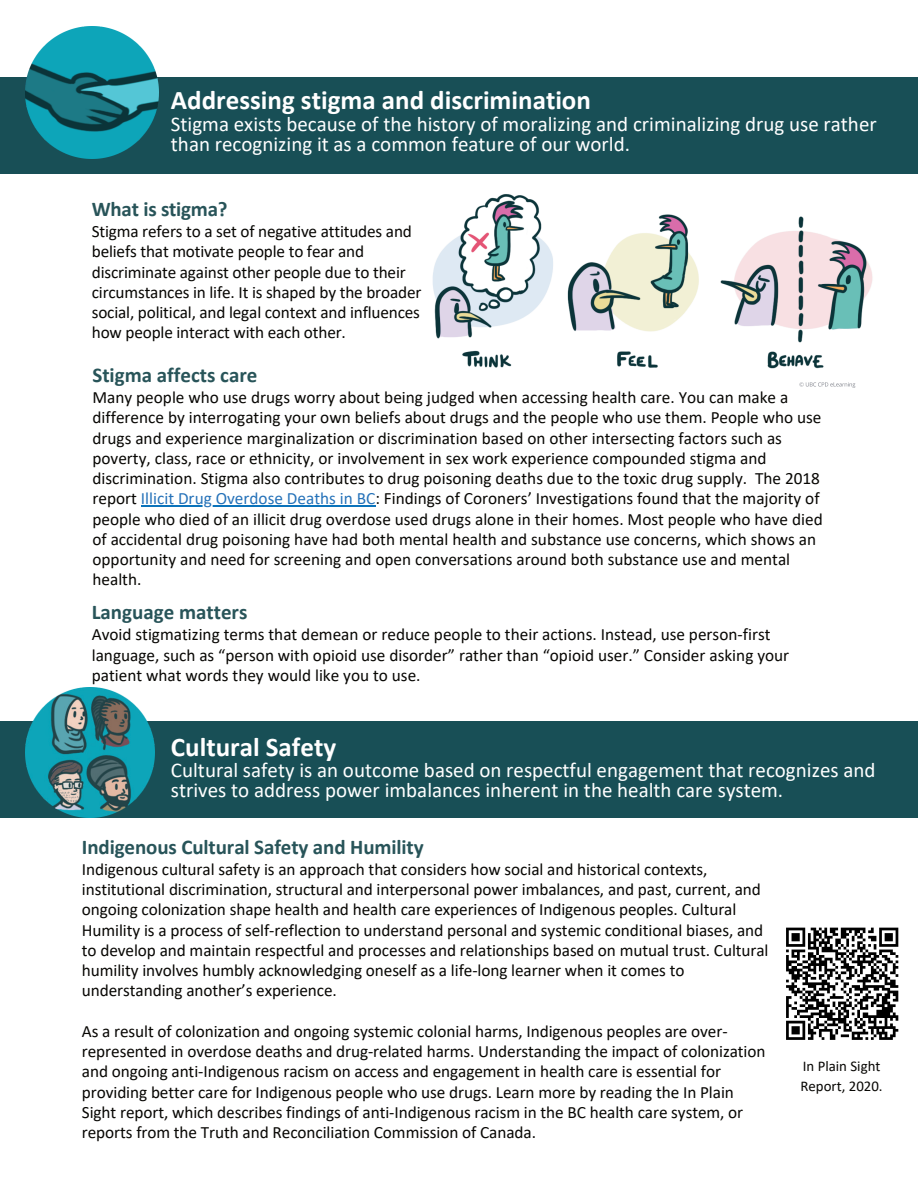
<style>
.page{position:relative;width:918px;height:1188px;background:#fff}
.page>*{position:absolute;margin:0;border:0;box-sizing:border-box;transform-origin:0 0}
.t1{font:700 27px "Calibri";color:#fff}
.t2{font:21px/20.2px "Calibri";color:#fff}
.t3{font:700 21px "Calibri";letter-spacing:-.005em;color:#285459}
.t4{font:17.25px/20.2px "Calibri";letter-spacing:-.005em;color:#080704}
.t5{font:14.85px/20.2px "Calibri";color:#080704}
.s1{color:#2572b9}
</style>
<div class="page">
<div style="left:0;top:78px;width:918px;height:96px;background:#184f56"></div>
<img style="left:25px;top:26px;width:133px;height:133px">
<img style="left:432px;top:194px;width:441px;height:175px">
<img style="left:799px;top:382px;width:57px;height:6px">
<div style="left:0;top:721px;width:918px;height:97px;background:#184f56"></div>
<hr style="left:141px;top:505px;width:234px;height:2px;background:#0b73bb">
<img style="left:25px;top:688px;width:130px;height:129px">
<svg style="left:786px;top:927px;width:113px;height:113px"></svg>
<h1 class="t1" style="left:171px;top:81px;width:422px">Addressing stigma and discrimination</h1>
<p class="t2" style="left:171px;top:113px;width:707px">Stigma exists because of the history of moralizing and criminalizing drug use rather than recognizing it as a common feature of our world.</p>
<p class="t3" style="left:92px;top:194px;width:137px">What is stigma?</p>
<p class="t4" style="left:92px;top:221px;width:331px">Stigma refers to a set of negative attitudes and beliefs that motivate people to fear and discriminate against other people due to their circumstances in life. It is shaped by the broader social, political, and legal context and influences how people interact with each other.</p>
<p class="t3" style="left:92px;top:360px;width:167px">Stigma affects care</p>
<p class="t4" style="left:92px;top:387px;width:732px">Many people who use drugs worry about being judged when accessing health care. You can make a difference by interrogating your own beliefs about drugs and the people who use them. People who use drugs and experience marginalization or discrimination based on other intersecting factors such as poverty, class, race or ethnicity, or involvement in sex work experience compounded stigma and discrimination. Stigma also contributes to drug poisoning deaths due to the toxic drug supply. The 2018 report <span class="s1">Illicit Drug Overdose Deaths in BC</span>: Findings of Coroners’ Investigations found that the majority of people who died of an illicit drug overdose used drugs alone in their homes. Most people who have died of accidental drug poisoning have had both mental health and substance use concerns, which shows an opportunity and need for screening and open conversations around both substance use and mental health.</p>
<p class="t3" style="left:92px;top:597px;width:157px">Language matters</p>
<p class="t4" style="left:92px;top:624px;width:699px">Avoid stigmatizing terms that demean or reduce people to their actions. Instead, use person-first language, such as “person with opioid use disorder” rather than “opioid user.” Consider asking your patient what words they would like you to use.</p>
<h1 class="t1" style="left:171px;top:728px;width:167px">Cultural Safety</h1>
<p class="t2" style="left:171px;top:759px;width:706px">Cultural safety is an outcome based on respectful engagement that recognizes and strives to address power imbalances inherent in the health care system.</p>
<p class="t3" style="left:82px;top:832px;width:343px">Indigenous Cultural Safety and Humility</p>
<p class="t4" style="left:82px;top:859px;width:688px">Indigenous cultural safety is an approach that considers how social and historical contexts, institutional discrimination, structural and interpersonal power imbalances, and past, current, and ongoing colonization shape health and health care experiences of Indigenous peoples. Cultural Humility is a process of self-reflection to understand personal and systemic conditional biases, and to develop and maintain respectful and processes and relationships based on mutual trust. Cultural humility involves humbly acknowledging oneself as a life-long learner when it comes to understanding another’s experience.</p>
<p class="t4" style="left:82px;top:1021px;width:685px">As a result of colonization and ongoing systemic colonial harms, Indigenous peoples are over&shy;represented in overdose deaths and drug-related harms. Understanding the impact of colonization and ongoing anti-Indigenous racism on access and engagement in health care is essential for providing better care for Indigenous people who use drugs. Learn more by reading the In Plain Sight report, which describes findings of anti-Indigenous racism in the BC health care system, or reports from the Truth and Reconciliation Commission of Canada.</p>
<p class="t5" style="left:801px;top:1055px;width:84px">In Plain Sight<br>Report, 2020.</p>
</div>
